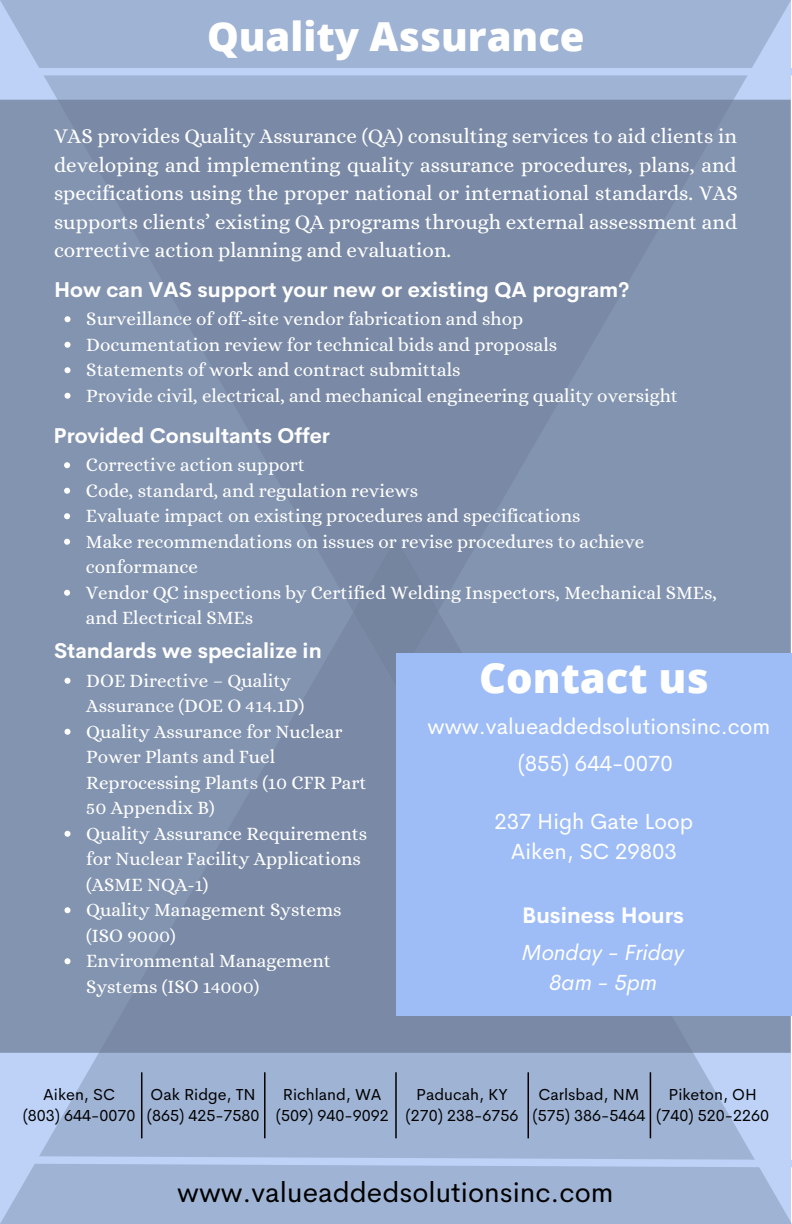
<style>
.page{position:relative;width:792px;height:1224px;background:#fff}
.page>*{position:absolute;margin:0;border:0;box-sizing:border-box;transform-origin:0 0}
.t1{font:800 41.8px "Open Sans";color:#fff}
.t2{font:800 40px "Open Sans";color:#fff}
.t3{font:28px "Cerebri Sans";color:#000}
.t4{font:22px/30px "Cerebri Sans";color:#fff;text-align:center}
.t5{font:italic 22px/30px "Cerebri Sans";color:#fff;text-align:center}
.t6{font:700 22px "Cerebri Sans";color:#fff}
.t7{font:21px/28.4px "Alice";color:#fff;text-align:justify}
.t8{font:700 21px "Cerebri Sans";color:#fff}
.t9{font:19px/25.6px "Alice";color:#fff}
.t10{font:16px/21.4px "Cerebri Sans";color:#000;text-align:center}
</style>
<div class="page">
<svg style="left:0;top:1053px;width:792px;height:171px;background:#a2b6d8"></svg>
<svg style="left:0;top:0;width:791px;height:99px;background:#a1b5d6"></svg>
<div style="left:0;top:68px;width:792px;height:7px;background:#bdd2f6"></div>
<svg style="left:0;top:1152px;width:792px;height:19px;background:#acc0e3"></svg>
<div style="left:0;top:99px;width:791px;height:954px;background:#8394b0"></div>
<div style="left:396px;top:653px;width:396px;height:363px;background:#9ebdf7"></div>
<hr style="left:264px;top:1072px;width:2px;height:66px;background:#000">
<hr style="left:141px;top:1072px;width:1px;height:66px;background:#000">
<hr style="left:395px;top:1072px;width:2px;height:66px;background:#000">
<hr style="left:528px;top:1072px;width:1px;height:66px;background:#000">
<hr style="left:650px;top:1072px;width:1px;height:66px;background:#000">
<svg style="left:65px;top:316px;width:6px;height:6px"></svg>
<svg style="left:65px;top:342px;width:6px;height:6px"></svg>
<svg style="left:65px;top:367px;width:6px;height:6px"></svg>
<svg style="left:65px;top:393px;width:6px;height:6px"></svg>
<svg style="left:64px;top:462px;width:6px;height:6px"></svg>
<svg style="left:64px;top:488px;width:6px;height:6px"></svg>
<svg style="left:64px;top:513px;width:6px;height:6px"></svg>
<svg style="left:64px;top:539px;width:6px;height:6px"></svg>
<svg style="left:64px;top:590px;width:6px;height:6px"></svg>
<svg style="left:65px;top:678px;width:6px;height:6px"></svg>
<svg style="left:65px;top:729px;width:6px;height:6px"></svg>
<svg style="left:65px;top:831px;width:6px;height:6px"></svg>
<svg style="left:65px;top:907px;width:6px;height:6px"></svg>
<svg style="left:65px;top:958px;width:6px;height:6px"></svg>
<h2 class="t2" style="left:207px;top:8px;width:379px">Quality Assurance</h2>
<p class="t7" style="left:54px;top:122px;width:685px">VAS provides Quality Assurance (QA) consulting services to aid clients in developing and implementing quality assurance procedures, plans, and specifications using the proper national or international standards. VAS supports clients’ existing QA programs through external assessment and corrective action planning and evaluation.</p>
<p class="t8" style="left:54px;top:276px;width:577px">How can VAS support your new or existing QA program?</p>
<p class="t9" style="left:86px;top:306px;width:593px">Surveillance of off-site vendor fabrication and shop<br>Documentation review for technical bids and proposals<br>Statements of work and contract submittals<br>Provide civil, electrical, and mechanical engineering quality oversight</p>
<p class="t8" style="left:54px;top:422px;width:278px">Provided Consultants Offer</p>
<p class="t9" style="left:86px;top:452px;width:633px">Corrective action support<br>Code, standard, and regulation reviews<br>Evaluate impact on existing procedures and specifications<br>Make recommendations on issues or revise procedures to achieve conformance<br>Vendor QC inspections by Certified Welding Inspectors, Mechanical SMEs, and Electrical SMEs</p>
<p class="t8" style="left:54px;top:637px;width:269px">Standards we specialize in</p>
<p class="t9" style="left:86px;top:668px;width:283px">DOE Directive – Quality<br>Assurance (DOE O 414.1D)<br>Quality Assurance for Nuclear<br>Power Plants and Fuel<br>Reprocessing Plants (10 CFR Part<br>50 Appendix B)<br>Quality Assurance Requirements for Nuclear Facility Applications (ASME NQA-1)<br>Quality Management Systems (ISO 9000)<br>Environmental Management<br>Systems (ISO 14000)</p>
<h1 class="t1" style="left:479px;top:648px;width:231px">Contact us</h1>
<p class="t4" style="left:428px;top:711px;width:344px">www.valueaddedsolutionsinc.com</p>
<p class="t4" style="left:518px;top:748px;width:157px">(855) 644-0070</p>
<p class="t4" style="left:494px;top:806px;width:200px">237 High Gate Loop<br>Aiken, SC 29803</p>
<p class="t6" style="left:522px;top:901px;width:163px">Business Hours</p>
<p class="t5" style="left:522px;top:938px;width:164px">Monday - Friday<br>8am - 5pm</p>
<p class="t10" style="left:23px;top:1083px;width:114px">Aiken, SC (803) 644-0070</p>
<p class="t10" style="left:147px;top:1083px;width:114px;text-align:left">Oak Ridge, TN (865) 425-7580</p>
<p class="t10" style="left:276px;top:1083px;width:114px">Richland, WA (509) 940-9092</p>
<p class="t10" style="left:533px;top:1083px;width:114px">Carlsbad, NM (575) 386-5464</p>
<p class="t10" style="left:656px;top:1083px;width:114px">Piketon, OH (740) 520-2260</p>
<p class="t10" style="left:406px;top:1083px;width:114px">Paducah, KY (270) 238-6756</p>
<h3 class="t3" style="left:177px;top:1174px;width:438px">www.valueaddedsolutionsinc.com</h3>
</div>
